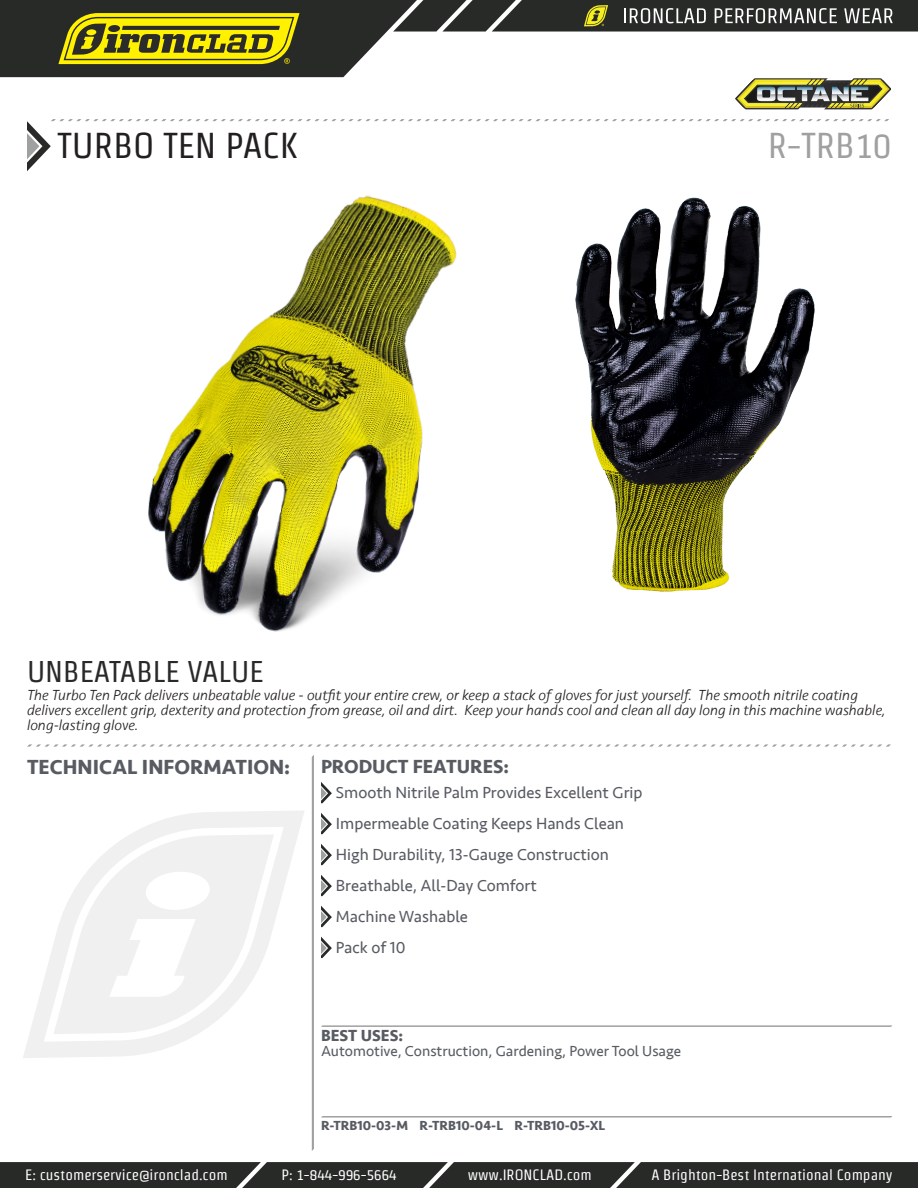
<style>
.page{position:relative;width:918px;height:1188px;background:#fff}
.page>*{position:absolute;margin:0;border:0;box-sizing:border-box;transform-origin:0 0}
.t1{font:36px "Strait";color:#231f20}
.t2{font:36px "Strait";color:#9fa0a0}
.Paragraph_Style_1{font:30px "Strait";color:#282a28}
.Paragraph_Style_1-2{font:700 21px "Seravek";color:#585c62}
.Paragraph_Style_1-3{font:700 19.5px "Seravek";color:#585c62}
.Paragraph_Style_1-4{font:16.5px "Seravek";color:#585c62}
.Paragraph_Style_1-5{font:700 16.5px "Seravek";color:#585c62}
.t3{font:italic 300 15px/15px "Seravek";color:#231f20}
.t4{font:15px "Strait";color:#fff}
.t5{font:15px "Seravek";color:#585c62}
.t6{font:700 13.5px "Seravek";color:#585c62}
</style>
<div class="page">
<svg style="left:23px;top:811px;width:281px;height:247px"></svg>
<svg style="left:53px;top:834px;width:221px;height:200px;fill:#f0f0f0"></svg>
<svg style="left:27px;top:119px;width:862px;height:52px"></svg>
<svg style="left:27px;top:744px;width:864px;height:3px"></svg>
<div style="left:0;top:1162px;width:918px;height:26px;background:#282a28"></div>
<svg style="left:312px;top:755px;width:2px;height:396px"></svg>
<hr style="left:322px;top:1025px;width:570px;height:2px;background:#9fa0a0">
<hr style="left:322px;top:1116px;width:570px;height:2px;background:#9fa0a0">
<svg style="left:321px;top:906px;width:11px;height:21px"></svg>
<svg style="left:321px;top:937px;width:11px;height:21px"></svg>
<svg style="left:321px;top:875px;width:11px;height:21px"></svg>
<svg style="left:321px;top:844px;width:11px;height:21px"></svg>
<svg style="left:321px;top:782px;width:11px;height:21px"></svg>
<svg style="left:321px;top:813px;width:11px;height:21px"></svg>
<img style="left:148px;top:195px;width:309px;height:437px">
<img style="left:576px;top:197px;width:238px;height:394px">
<svg style="left:0;top:0;width:918px;height:109px"></svg>
<p class="t1" style="left:58px;top:126px;width:242px">TURBO TEN PACK</p>
<p class="t2" style="left:768px;top:126px;width:125px">R-TRB10</p>
<p class="Paragraph_Style_1" style="left:27px;top:654px;width:238px">UNBEATABLE VALUE</p>
<p class="t3" style="left:27px;top:688px;width:860px">The Turbo Ten Pack delivers unbeatable value - outfit your entire crew, or keep a stack of gloves for just yourself. The smooth nitrile coating delivers excellent grip, dexterity and protection from grease, oil and dirt. Keep your hands cool and clean all day long in this machine washable, long-lasting glove.</p>
<p class="Paragraph_Style_1-2" style="left:27px;top:750px;width:265px">TECHNICAL INFORMATION:</p>
<p class="Paragraph_Style_1-3" style="left:321px;top:750px;width:189px">PRODUCT FEATURES:</p>
<p class="Paragraph_Style_1-4" style="left:336px;top:780px;width:308px">Smooth Nitrile Palm Provides Excellent Grip</p>
<p class="Paragraph_Style_1-4" style="left:336px;top:811px;width:290px">Impermeable Coating Keeps Hands Clean</p>
<p class="Paragraph_Style_1-4" style="left:336px;top:842px;width:275px">High Durability, 13-Gauge Construction</p>
<p class="Paragraph_Style_1-4" style="left:336px;top:873px;width:203px">Breathable, All-Day Comfort</p>
<p class="Paragraph_Style_1-4" style="left:336px;top:904px;width:133px">Machine Washable</p>
<p class="Paragraph_Style_1-4" style="left:336px;top:935px;width:71px">Pack of 10</p>
<p class="Paragraph_Style_1-5" style="left:321px;top:1023px;width:84px">BEST USES:</p>
<p class="t5" style="left:321px;top:1039px;width:362px">Automotive, Construction, Gardening, Power Tool Usage</p>
<p class="t6" style="left:321px;top:1115px;width:286px">R-TRB10-03-M R-TRB10-04-L R-TRB10-05-XL</p>
<p class="t4" style="left:25px;top:1167px;width:204px">E: customerservice@ironclad.com</p>
<p class="t4" style="left:281px;top:1167px;width:117px">P: 1-844-996-5664</p>
<p class="t4" style="left:468px;top:1167px;width:126px">www.IRONCLAD.com</p>
<p class="t4" style="left:651px;top:1167px;width:243px">A Brighton-Best International Company</p>
</div>
